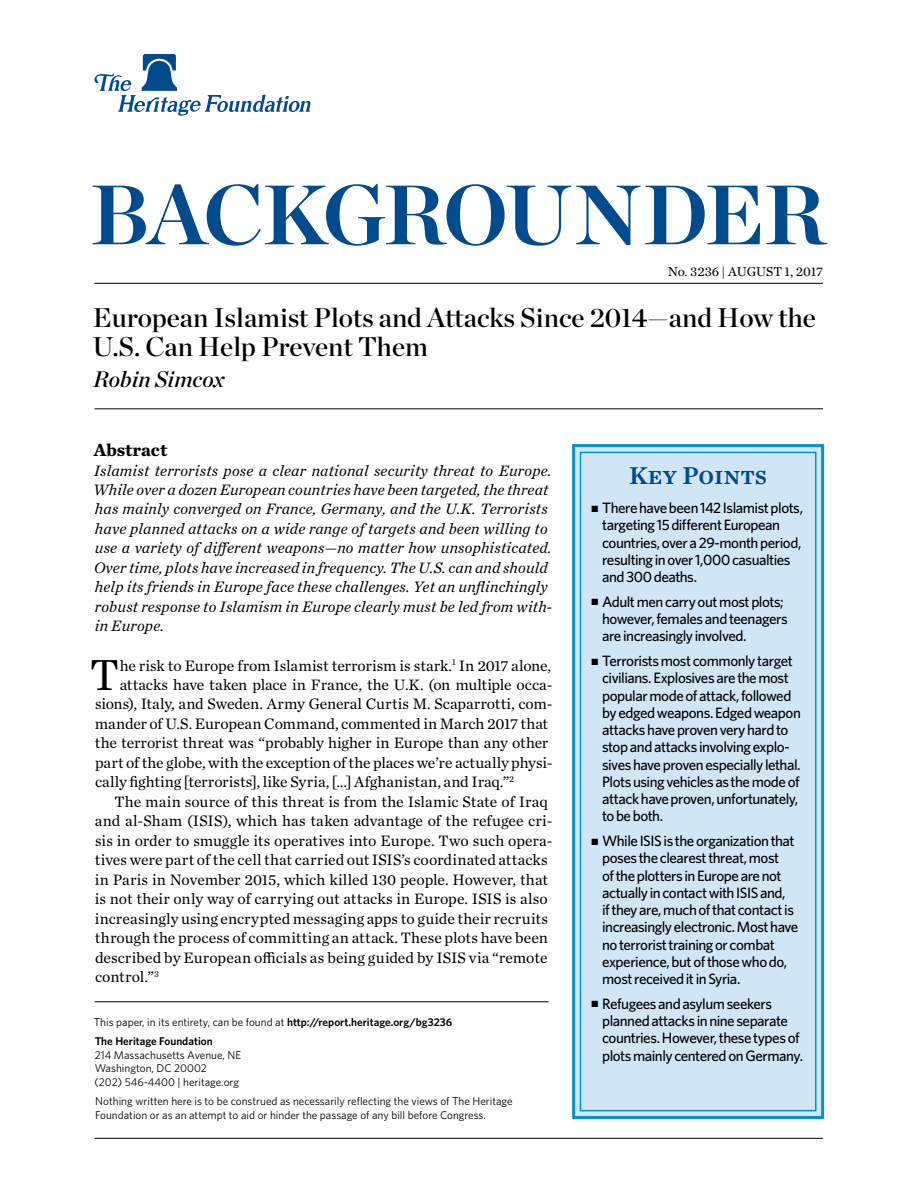
<style>
.page{position:relative;width:918px;height:1188px;background:#fff}
.page>*{position:absolute;margin:0;border:0;box-sizing:border-box;transform-origin:0 0}
.t1{font:84px "Chronicle Display Bold SC800";letter-spacing:-.025em;color:#004b8d}
.t2{font:45.45px "Chronicle Text G1";color:#000}
.t3{font:27px/28.5px "Chronicle Display Semi";color:#000}
.t4{font:25.5px "Chronicle Text G1 Semi";color:#004b8d}
.t5{font:italic 22.5px "Chronicle Display Semi";color:#000}
.t6{font:700 18px "Chronicle Text G1";color:#000}
.t7{font:15.75px "Chronicle Text G1";letter-spacing:-.005em;color:#000}
.t8{font:italic 15.75px/19.5px "Chronicle Text G1";letter-spacing:.01em;color:#000}
.t9{font:500 15px/17.2px "Whitney";letter-spacing:-.035em;color:#000}
.t10{font:13.5px "Chronicle Text G1";color:#000}
.t11{font:11.25px/13.5px "Whitney";color:#000}
.t12{font:600 11.25px/19.5px "Whitney";color:#000}
.s1{font-weight:400}
</style>
<div class="page">
<svg style="left:94px;top:54px;width:217px;height:62px"></svg>
<div style="left:572px;top:444px;width:252px;height:675px;background:#d0e6f4;border:3px solid #0093d0"></div>
<div style="left:580px;top:452px;width:237px;height:659px;border:2px solid #0093d0"></div>
<hr style="left:94px;top:1138px;width:729px;height:1px;background:#000">
<hr style="left:94px;top:283px;width:729px;height:1px;background:#000">
<hr style="left:94px;top:409px;width:729px;height:1px;background:#000">
<hr style="left:94px;top:1002px;width:455px;height:1px;background:#000">
<h1 class="t1" style="left:90px;top:147px;width:737px">BACKGROUNDER</h1>
<p class="t10" style="left:668px;top:262px;width:157px">No. 3236 | August 1, 2017</p>
<h3 class="t3" style="left:93px;top:301px;width:725px">European Islamist Plots and Attacks Since 2014—and How the<br>U.S. Can Help Prevent Them</h3>
<h3 class="t5" style="left:93px;top:361px;width:133px">Robin Simcox</h3>
<p class="t6" style="left:94px;top:435px;width:75px">Abstract</p>
<p class="t8" style="left:93px;top:460px;width:460px">Islamist terrorists pose a clear national security threat to Europe.<br>While over a dozen European countries have been targeted, the threat has mainly converged on France, Germany, and the U.K. Terrorists have planned attacks on a wide range of targets and been willing to use a variety of different weapons—no matter how unsophisticated.<br>Over time, plots have increased in frequency. The U.S. can and should help its friends in Europe face these challenges. Yet an unflinchingly robust response to Islamism in Europe clearly must be led from with&shy;in Europe.</p>
<h2 class="t2" style="left:90px;top:641px;width:27px">T</h2>
<p class="t7" style="left:120px;top:653px;width:433px">he risk to Europe from Islamist terrorism is stark.<sup>1</sup> In 2017 alone,</p>
<p class="t7" style="left:120px;top:673px;width:434px">attacks have taken place in France, the U.K. (on multiple occa-</p>
<p class="t7" style="left:95px;top:692px;width:459px">sions), Italy, and Sweden. Army General Curtis M. Scaparrotti, com-</p>
<p class="t7" style="left:95px;top:712px;width:455px">mander of U.S. European Command, commented in March 2017 that</p>
<p class="t7" style="left:95px;top:731px;width:455px">the terrorist threat was “probably higher in Europe than any other</p>
<p class="t7" style="left:95px;top:751px;width:459px">part of the globe, with the exception of the places we’re actually physi-</p>
<p class="t7" style="left:95px;top:770px;width:421px">cally fighting [terrorists], like Syria, […] Afghanistan, and Iraq.”<sup>2</sup></p>
<p class="t7" style="left:114px;top:790px;width:435px">The main source of this threat is from the Islamic State of Iraq</p>
<p class="t7" style="left:95px;top:809px;width:459px">and al-Sham (ISIS), which has taken advantage of the refugee cri-</p>
<p class="t7" style="left:95px;top:829px;width:459px">sis in order to smuggle its operatives into Europe. Two such opera-</p>
<p class="t7" style="left:95px;top:848px;width:454px">tives were part of the cell that carried out ISIS’s coordinated attacks</p>
<p class="t7" style="left:95px;top:868px;width:455px">in Paris in November 2015, which killed 130 people. However, that</p>
<p class="t7" style="left:95px;top:887px;width:454px">is not their only way of carrying out attacks in Europe. ISIS is also</p>
<p class="t7" style="left:95px;top:907px;width:455px">increasingly using encrypted messaging apps to guide their recruits</p>
<p class="t7" style="left:95px;top:926px;width:455px">through the process of committing an attack. These plots have been</p>
<p class="t7" style="left:95px;top:946px;width:454px">described by European officials as being guided by ISIS via “remote</p>
<p class="t7" style="left:95px;top:965px;width:66px">control.”<sup>3</sup></p>
<p class="t12" style="left:94px;top:1012px;width:360px"><span class="s1">This paper, in its entirety, can be found at</span> http://report.heritage.org/bg3236<br>The Heritage Foundation</p>
<p class="t11" style="left:94px;top:1048px;width:148px">214 Massachusetts Avenue, NE<br>Washington, DC 20002<br>(202) 546-4400 | heritage.org</p>
<p class="t11" style="left:95px;top:1095px;width:419px">Nothing written here is to be construed as necessarily reflecting the views of The Heritage<br>Foundation or as an attempt to aid or hinder the passage of any bill before Congress.</p>
<h3 class="t4" style="left:629px;top:455px;width:139px">Key Points</h3>
<p class="t9" style="left:602px;top:499px;width:202px;text-indent:-11px">■ There have been 142 Islamist plots, targeting 15 different European countries, over a 29-month period, resulting in over 1,000 casualties and 300 deaths.</p>
<p class="t9" style="left:602px;top:593px;width:187px;text-indent:-11px">■ Adult men carry out most plots; however, females and teenagers are increasingly involved.</p>
<p class="t9" style="left:602px;top:652px;width:200px;text-indent:-11px">■ Terrorists most commonly target civilians. Explosives are the most popular mode of attack, followed by edged weapons. Edged weapon attacks have proven very hard to stop and attacks involving explo&shy;sives have proven especially lethal.<br>Plots using vehicles as the mode of attack have proven, unfortunately, to be both.</p>
<p class="t9" style="left:602px;top:832px;width:198px;text-indent:-11px">■ While ISIS is the organization that poses the clearest threat, most<br>of the plotters in Europe are not actually in contact with ISIS and,<br>if they are, much of that contact is increasingly electronic. Most have no terrorist training or combat experience, but of those who do, most received it in Syria.</p>
<p class="t9" style="left:602px;top:995px;width:202px;text-indent:-11px">■ Refugees and asylum seekers planned attacks in nine separate countries. However, these types of plots mainly centered on Germany.</p>
</div>
